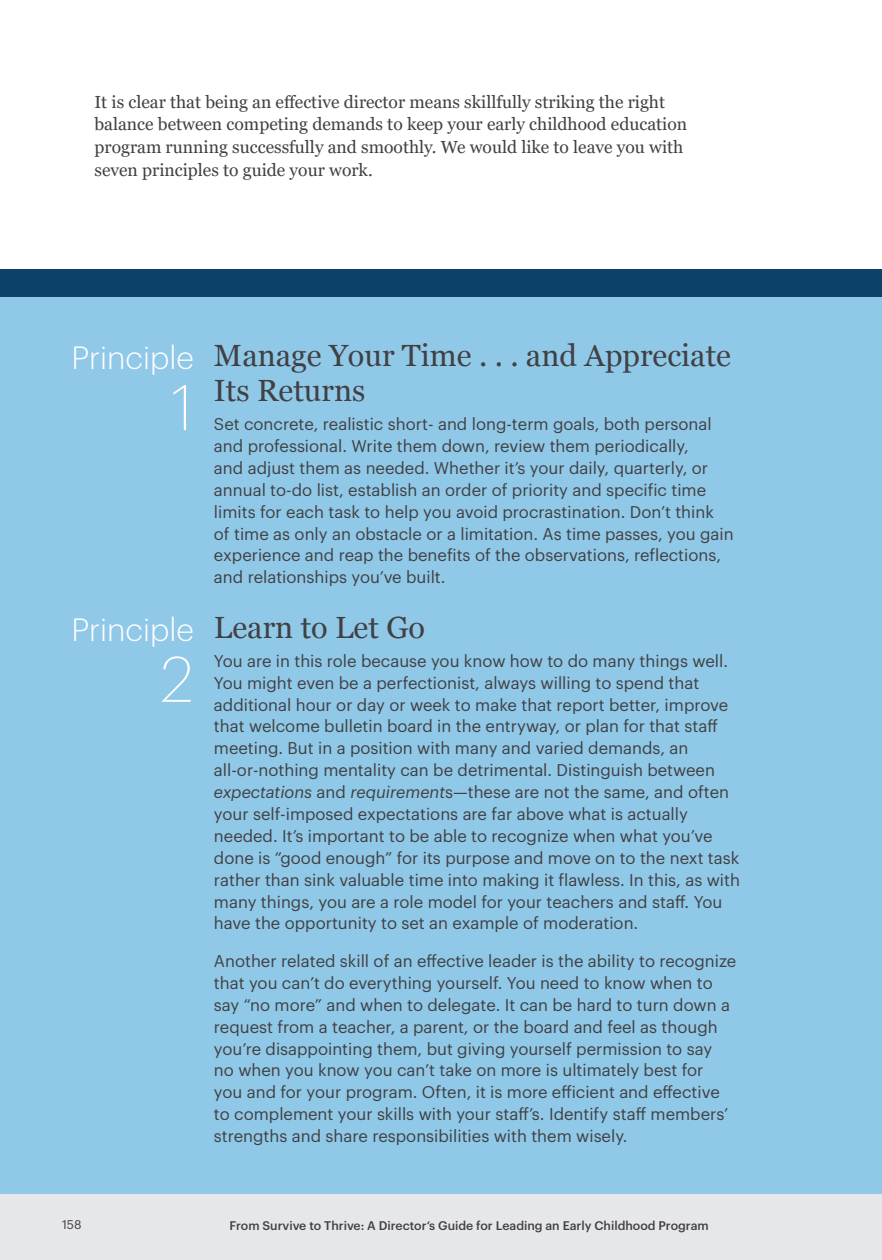
<style>
.page{position:relative;width:882px;height:1260px;background:#fff}
.page>*{position:absolute;margin:0;border:0;box-sizing:border-box;transform-origin:0 0}
.t1{font:200 63px "Graphik";color:#fff}
.t2{font:300 31.5px "Graphik";color:#fff}
.t3{font:30.62px/35px "Georgia";color:#414042}
.t4{font:17.5px/22.8px "Georgia Pro";color:#414042}
.t5{font:16.62px/21.9px "Graphik";color:#414042}
.t6{font:500 12.25px "Graphik";color:#414042}
.t7{font:12.25px "Graphik";color:#414042}
.s1{font-style:italic}
</style>
<div class="page">
<div style="left:0;top:1193px;width:882px;height:67px;background:#e6e7e8"></div>
<div style="left:0;top:287px;width:882px;height:906px;background:#90c8e8"></div>
<div style="left:0;top:269px;width:882px;height:28px;background:#0c426a"></div>
<p class="t4" style="left:94px;top:91px;width:594px">It is clear that being an effective director means skillfully striking the right balance between competing demands to keep your early childhood education program running successfully and smoothly. We would like to leave you with seven principles to guide your work.</p>
<h2 class="t2" style="left:71px;top:335px;width:124px">Principle</h2>
<h1 class="t1" style="left:172px;top:362px;width:23px">1</h1>
<h2 class="t2" style="left:71px;top:606px;width:124px">Principle</h2>
<h1 class="t1" style="left:161px;top:634px;width:35px">2</h1>
<h3 class="t3" style="left:214px;top:337px;width:519px">Manage Your Time . . . and Appreciate<br>Its Returns</h3>
<p class="t5" style="left:214px;top:412px;width:521px">Set concrete, realistic short- and long-term goals, both personal and professional. Write them down, review them periodically,<br>and adjust them as needed. Whether it’s your daily, quarterly, or annual to-do list, establish an order of priority and specific time limits for each task to help you avoid procrastination. Don’t think of time as only an obstacle or a limitation. As time passes, you gain experience and reap the benefits of the observations, reflections, and relationships you’ve built.</p>
<h3 class="t3" style="left:214px;top:609px;width:213px">Learn to Let Go</h3>
<p class="t5" style="left:214px;top:648px;width:528px">You are in this role because you know how to do many things well.<br>You might even be a perfectionist, always willing to spend that additional hour or day or week to make that report better, improve that welcome bulletin board in the entryway, or plan for that staff meeting. But in a position with many and varied demands, an all-or-nothing mentality can be detrimental. Distinguish between <span class="s1">expectations</span> and <span class="s1">requirement</span>s—these are not the same, and often your self-imposed expectations are far above what is actually needed. It’s important to be able to recognize when what you’ve done is “good enough” for its purpose and move on to the next task rather than sink valuable time into making it flawless. In this, as with many things, you are a role model for your teachers and staff. You have the opportunity to set an example of moderation.</p>
<p class="t5" style="left:214px;top:949px;width:524px">Another related skill of an effective leader is the ability to recognize that you can’t do everything yourself. You need to know when to say “no more” and when to delegate. It can be hard to turn down a request from a teacher, a parent, or the board and feel as though you’re disappointing them, but giving yourself permission to say<br>no when you know you can’t take on more is ultimately best for<br>you and for your program. Often, it is more efficient and effective to complement your skills with your staff’s. Identify staff members’ strengths and share responsibilities with them wisely.</p>
<p class="t7" style="left:62px;top:1215px;width:21px">158</p>
<p class="t6" style="left:230px;top:1217px;width:481px">From Survive to Thrive: A Director‘s Guide for Leading an Early Childhood Program</p>
</div>
